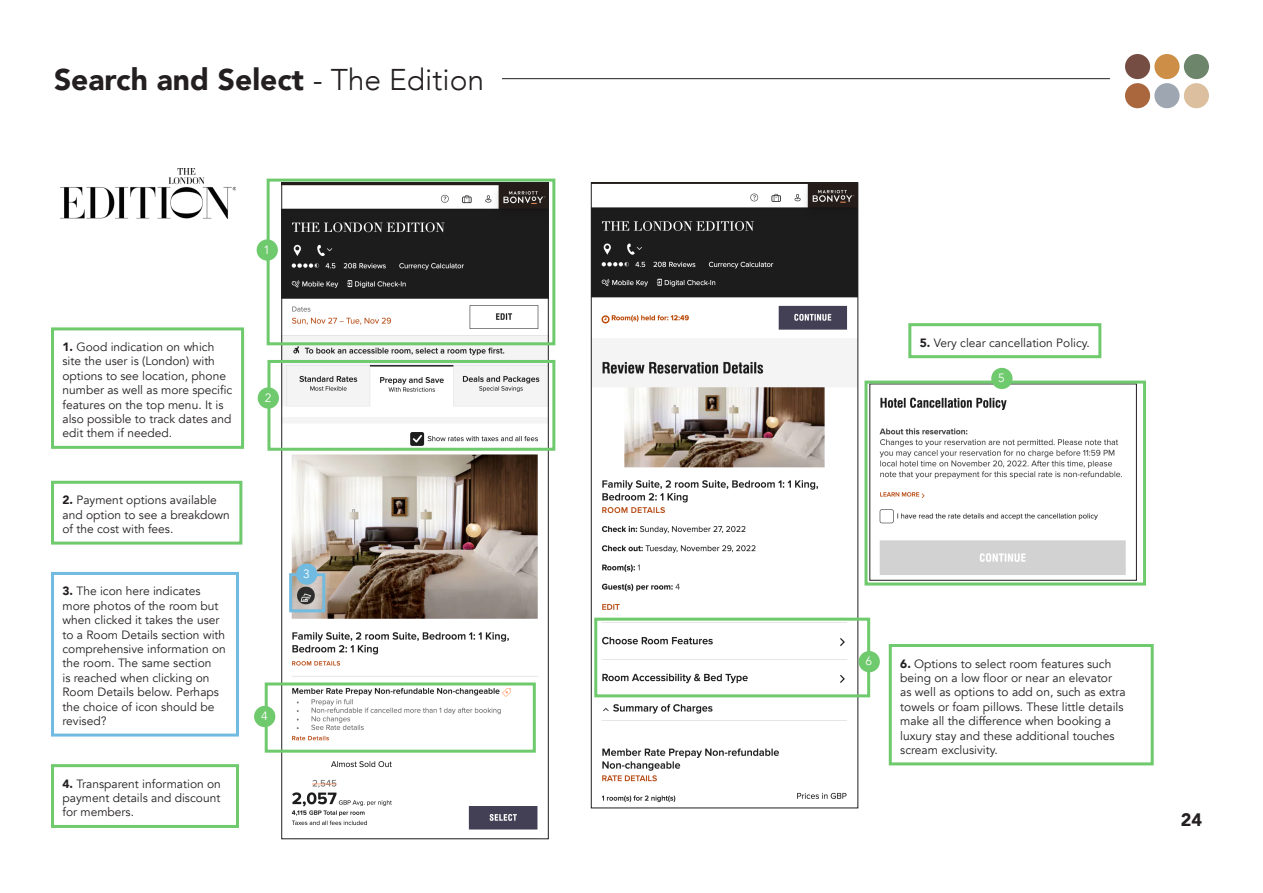
<style>
.page{position:relative;width:1263px;height:893px;background:#fff}
.page>*{position:absolute;margin:0;border:0;box-sizing:border-box;transform-origin:0 0}
.t1{font:900 30px "Avenir";color:#231f20}
.t2{font:900 18px "Avenir";color:#231f20}
.t3{font:12px/14.4px "Avenir";color:#231f20}
.t4{font:12px "Avenir";color:#fff}
.s1{font-weight:300}
.s2{font-weight:900}
</style>
<div class="page">
<div style="left:1184px;top:83px;width:25px;height:25px;background:#dbbf9e;border-radius:50%"></div>
<div style="left:1184px;top:54px;width:25px;height:25px;background:#6d856b;border-radius:50%"></div>
<div style="left:1154px;top:83px;width:25px;height:25px;background:#9da6b1;border-radius:50%"></div>
<div style="left:1154px;top:54px;width:25px;height:25px;background:#cd8e47;border-radius:50%"></div>
<div style="left:1125px;top:83px;width:25px;height:25px;background:#aa663d;border-radius:50%"></div>
<div style="left:1125px;top:54px;width:25px;height:25px;background:#764d43;border-radius:50%"></div>
<hr style="left:252px;top:78px;width:858px;height:1px;background:#231f20">
<div style="left:54px;top:60px;width:447px;height:47px;background:#fff"></div>
<img style="left:284px;top:185px;width:262px;height:645px">
<div style="left:282px;top:183px;width:266px;height:656px;border:1px solid #231f20"></div>
<img style="left:593px;top:185px;width:263px;height:618px">
<div style="left:591px;top:183px;width:267px;height:625px;border:1px solid #231f20"></div>
<img style="left:879px;top:386px;width:247px;height:189px">
<div style="left:51px;top:572px;width:188px;height:164px;border:3px solid #71bae0"></div>
<div style="left:51px;top:764px;width:188px;height:64px;border:3px solid #6fc96d"></div>
<div style="left:889px;top:644px;width:265px;height:121px;border:3px solid #6fc96d"></div>
<div style="left:908px;top:323px;width:193px;height:35px;border:3px solid #6fc96d"></div>
<div style="left:51px;top:327px;width:193px;height:122px;border:3px solid #6fc96d"></div>
<div style="left:51px;top:481px;width:191px;height:64px;border:3px solid #6fc96d"></div>
<div style="left:265px;top:682px;width:271px;height:71px;border:3px solid #6fc96d"></div>
<div style="left:257px;top:239px;width:21px;height:22px;background:#6fc96d;border-radius:50%"></div>
<div style="left:594px;top:618px;width:276px;height:79px;border:3px solid #6fc96d"></div>
<div style="left:864px;top:381px;width:282px;height:204px;border:3px solid #6fc96d"></div>
<div style="left:267px;top:360px;width:288px;height:91px;border:3px solid #6fc96d"></div>
<div style="left:289px;top:573px;width:36px;height:39px;border:3px solid #71bae0"></div>
<div style="left:258px;top:387px;width:21px;height:22px;background:#6fc96d;border-radius:50%"></div>
<div style="left:296px;top:563px;width:21px;height:22px;background:#71bae0;border-radius:50%"></div>
<div style="left:254px;top:706px;width:21px;height:21px;background:#6fc96d;border-radius:50%"></div>
<div style="left:267px;top:179px;width:288px;height:166px;border:3px solid #6fc96d"></div>
<div style="left:858px;top:651px;width:22px;height:21px;background:#6fc96d;border-radius:50%"></div>
<div style="left:991px;top:368px;width:21px;height:21px;background:#6fc96d;border-radius:50%"></div>
<img style="left:60px;top:169px;width:175px;height:50px">
<p class="t1" style="left:54px;top:53px;width:432px">Search and Select <span class="s1">- The Edition</span></p>
<p class="t4" style="left:264px;top:242px;width:8px">1</p>
<p class="t3" style="left:63px;top:340px;width:171px"><span class="s2">1.</span> Good indication on which site the user is (London) with options to see location, phone number as well as more specific features on the top menu. It is also possible to track dates and edit them if needed.</p>
<p class="t3" style="left:63px;top:493px;width:169px"><span class="s2">2.</span> Payment options available and option to see a breakdown of the cost with fees.</p>
<p class="t3" style="left:63px;top:584px;width:165px"><span class="s2">3.</span> The icon here indicates more photos of the room but when clicked it takes the user to a Room Details section with comprehensive information on the room. The same section<br>is reached when clicking on<br>Room Details below. Perhaps the choice of icon should be revised?</p>
<p class="t3" style="left:63px;top:776px;width:160px;text-align:justify"><span class="s2">4.</span> Transparent information on payment details and discount for members.</p>
<p class="t4" style="left:265px;top:390px;width:8px">2</p>
<p class="t4" style="left:261px;top:709px;width:8px">4</p>
<p class="t4" style="left:303px;top:566px;width:8px">3</p>
<p class="t3" style="left:920px;top:336px;width:172px"><span class="s2">5.</span> Very clear cancellation Policy.</p>
<p class="t4" style="left:998px;top:371px;width:8px">5</p>
<p class="t4" style="left:865px;top:654px;width:8px">6</p>
<p class="t3" style="left:900px;top:656px;width:227px"><span class="s2">6.</span> Options to select room features such being on a low floor or near an elevator as well as options to add on, such as extra towels or foam pillows. These little details make all the difference when booking a luxury stay and these additional touches scream exclusivity.</p>
<h2 class="t2" style="left:1181px;top:804px;width:23px">24</h2>
</div>
